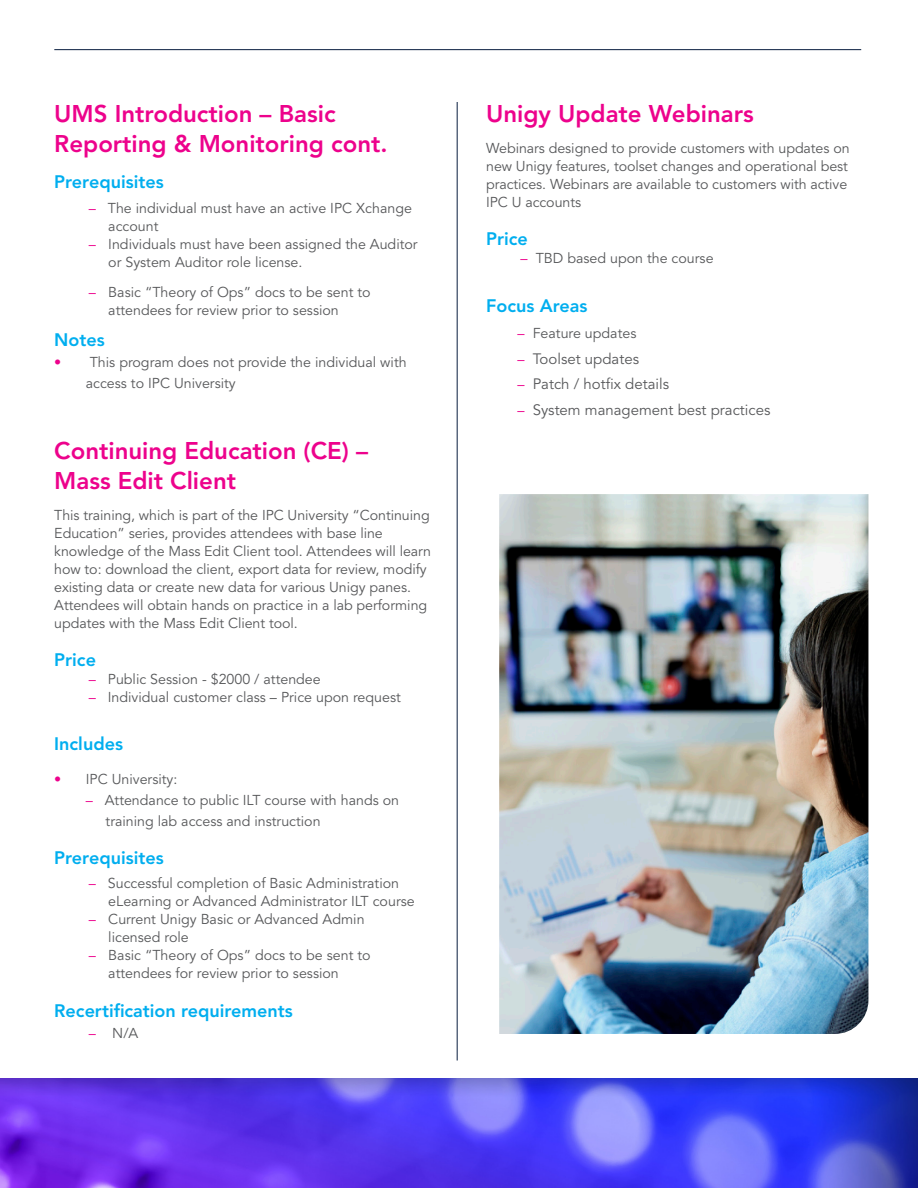
<style>
.page{position:relative;width:918px;height:1188px;background:#fff}
.page>*{position:absolute;margin:0;border:0;box-sizing:border-box;transform-origin:0 0}
.t1{font:800 24px/30px "Avenir LT Std";color:#ed028c}
.t2{font:800 18px "Avenir LT Std";color:#00aeef}
.t3{font:15px "Avenir LT Std";color:#57585a}
.t4{font:14.25px/18px "Avenir LT Std";color:#57585a}
.s1{color:#ed028c}
.s2{font-size:14.25px;color:#ed028c}
</style>
<div class="page">
<hr style="left:54px;top:49px;width:807px;height:1px;background:#081d3f">
<hr style="left:457px;top:102px;width:1px;height:958px;background:#081d3f">
<img style="left:499px;top:494px;width:369px;height:540px">
<img style="left:0;top:1079px;width:918px;height:109px">
<p class="t1" style="left:54px;top:99px;width:335px">UMS Introduction – Basic<br>Reporting &amp; Monitoring cont.</p>
<p class="t2" style="left:54px;top:171px;width:111px">Prerequisites</p>
<p class="t4" style="left:108px;top:199px;width:305px;text-indent:-19px"><span class="s1">–</span> The individual must have an active IPC Xchange account</p>
<p class="t4" style="left:108px;top:235px;width:311px;text-indent:-19px"><span class="s1">–</span> Individuals must have been assigned the Auditor or System Auditor role license.</p>
<p class="t4" style="left:108px;top:283px;width:264px;text-indent:-19px"><span class="s1">–</span> Basic “Theory of Ops” docs to be sent to attendees for review prior to session</p>
<p class="t2" style="left:54px;top:329px;width:52px">Notes</p>
<p class="t4" style="left:86px;top:352px;width:322px;line-height:21px;text-indent:-32px"><span class="s1">•</span> This program does not provide the individual with access to IPC University</p>
<p class="t1" style="left:54px;top:435px;width:315px">Continuing Education (CE) –<br>Mass Edit Client</p>
<p class="t4" style="left:54px;top:507px;width:378px">This training, which is part of the IPC University “Continuing Education” series, provides attendees with base line knowledge of the Mass Edit Client tool. Attendees will learn how to: download the client, export data for review, modify existing data or create new data for various Unigy panes.<br>Attendees will obtain hands on practice in a lab performing updates with the Mass Edit Client tool.</p>
<p class="t2" style="left:54px;top:649px;width:43px">Price</p>
<p class="t4" style="left:89px;top:670px;width:234px"><span class="s1">–</span> Public Session - $2000 / attendee</p>
<p class="t4" style="left:89px;top:688px;width:313px"><span class="s1">–</span> Individual customer class – Price upon request</p>
<p class="t2" style="left:54px;top:733px;width:70px">Includes</p>
<p class="t4" style="left:54px;top:771px;width:125px"><span class="s1">•</span> IPC University:</p>
<p class="t4" style="left:106px;top:790px;width:295px;line-height:21px;text-indent:-20px"><span class="s1">–</span> Attendance to public ILT course with hands on training lab access and instruction</p>
<p class="t2" style="left:54px;top:847px;width:111px">Prerequisites</p>
<p class="t4" style="left:108px;top:875px;width:308px;text-indent:-19px"><span class="s1">–</span> Successful completion of Basic Administration eLearning or Advanced Administrator ILT course</p>
<p class="t4" style="left:108px;top:911px;width:258px;text-indent:-19px"><span class="s1">–</span> Current Unigy Basic or Advanced Admin licensed role</p>
<p class="t4" style="left:108px;top:947px;width:264px;text-indent:-19px"><span class="s1">–</span> Basic “Theory of Ops” docs to be sent to attendees for review prior to session</p>
<p class="t2" style="left:54px;top:1000px;width:240px">Recertification requirements</p>
<p class="t4" style="left:89px;top:1024px;width:51px"><span class="s1">–</span> N/A</p>
<p class="t1" style="left:486px;top:99px;width:269px">Unigy Update Webinars</p>
<p class="t4" style="left:486px;top:140px;width:365px">Webinars designed to provide customers with updates on new Unigy features, toolset changes and operational best practices. Webinars are available to customers with active IPC U accounts</p>
<p class="t2" style="left:486px;top:228px;width:43px">Price</p>
<p class="t4" style="left:521px;top:249px;width:194px"><span class="s1">–</span> TBD based upon the course</p>
<p class="t2" style="left:486px;top:296px;width:103px">Focus Areas</p>
<p class="t4" style="left:518px;top:324px;width:120px"><span class="s1">–</span> Feature updates</p>
<p class="t3" style="left:518px;top:350px;width:123px"><span class="s2">–</span> Toolset updates</p>
<p class="t3" style="left:518px;top:375px;width:153px"><span class="s2">–</span> Patch / hotfix details</p>
<p class="t3" style="left:518px;top:401px;width:254px"><span class="s2">–</span> System management best practices</p>
</div>
